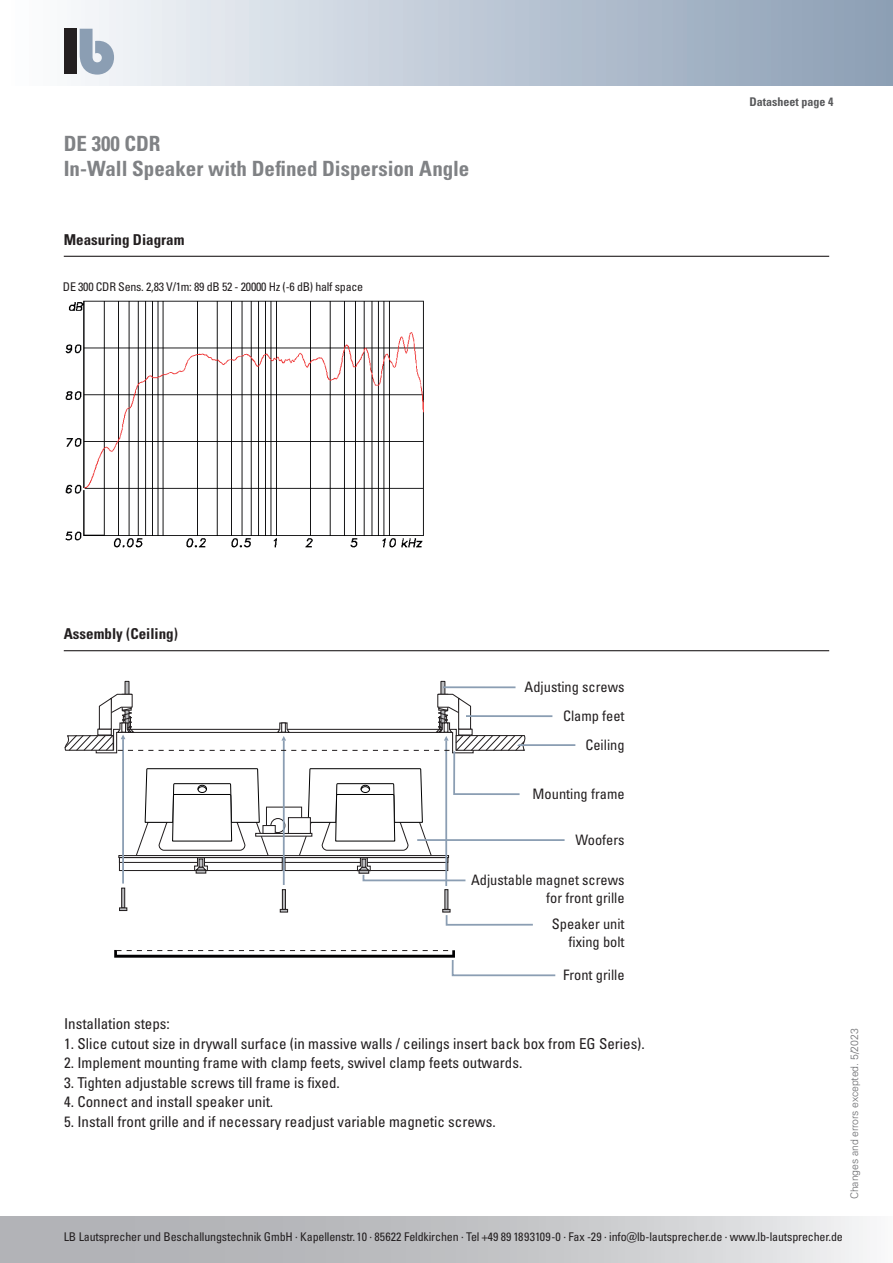
<style>
.page{position:relative;width:893px;height:1263px;background:#fff}
.page>*{position:absolute;margin:0;border:0;box-sizing:border-box;transform-origin:0 0}
.t1{font:700 condensed 21px/25.2px "Univers LT Pro";color:#808285}
.t2{font:condensed 15px "Univers LT Pro";color:#231f20}
.t3{font:700 condensed 15px "Univers LT Pro";color:#231f20}
.t4{font:condensed 14.4px/17.9px "Univers Com 57";color:#231f20;text-align:right}
.t5{font:condensed 12px "Univers LT Pro";letter-spacing:-.01em;color:#231f20}
.t6{font:700 condensed 12px "Univers LT Pro";color:#57585a}
.t7{font:300 10.5px "Univers LT Pro 45";letter-spacing:-.01em;color:#6c6d70}
</style>
<div class="page">
<div style="left:0;top:0;width:893px;height:85px;background:linear-gradient(to right,#fdfeff,#8a9db4)"></div>
<div style="left:64px;top:29px;width:13px;height:45px;background:#231f20"></div>
<svg style="left:80px;top:29px;width:34px;height:46px"></svg>
<svg style="left:0;top:1216px;width:867px;height:47px;background:#c4c5c8"></svg>
<hr style="left:64px;top:256px;width:765px;height:1px;background:#231f20">
<img style="left:65px;top:300px;width:359px;height:248px">
<hr style="left:64px;top:650px;width:765px;height:1px;background:#231f20">
<svg style="left:114px;top:950px;width:341px;height:8px"></svg>
<svg style="left:125px;top:681px;width:4px;height:4px"></svg>
<svg style="left:440px;top:681px;width:5px;height:4px"></svg>
<svg style="left:64px;top:685px;width:512px;height:241px"></svg>
<h1 class="t1" style="left:64px;top:131px;width:407px">DE 300 CDR<br>In-Wall Speaker with Defined Dispersion Angle</h1>
<p class="t3" style="left:64px;top:230px;width:122px">Measuring Diagram</p>
<p class="t5" style="left:63px;top:279px;width:302px">DE 300 CDR Sens. 2,83 V/1m: 89 dB 52 - 20000 Hz (-6 dB) half space</p>
<p class="t6" style="left:749px;top:95px;width:85px">Datasheet page 4</p>
<p class="t3" style="left:64px;top:625px;width:116px">Assembly (Ceiling)</p>
<p class="t4" style="left:525px;top:679px;width:101px">Adjusting screws</p>
<p class="t4" style="left:563px;top:708px;width:63px">Clamp feet</p>
<p class="t4" style="left:585px;top:737px;width:41px">Ceiling</p>
<p class="t4" style="left:533px;top:786px;width:93px">Mounting frame</p>
<p class="t4" style="left:575px;top:832px;width:51px">Woofers</p>
<p class="t4" style="left:471px;top:872px;width:155px">Adjustable magnet screws for front grille</p>
<p class="t4" style="left:552px;top:916px;width:74px">Speaker unit fixing bolt</p>
<p class="t4" style="left:563px;top:967px;width:63px">Front grille</p>
<p class="t2" style="left:64px;top:1014px;width:107px">Installation steps:</p>
<p class="t2" style="left:64px;top:1034px;width:582px">1. Slice cutout size in drywall surface (in massive walls / ceilings insert back box from EG Series).</p>
<p class="t2" style="left:64px;top:1053px;width:460px">2. Implement mounting frame with clamp feets, swivel clamp feets outwards.</p>
<p class="t2" style="left:64px;top:1073px;width:277px">3. Tighten adjustable screws till frame is fixed.</p>
<p class="t2" style="left:64px;top:1092px;width:211px">4. Connect and install speaker unit.</p>
<p class="t2" style="left:64px;top:1112px;width:433px">5. Install front grille and if necessary readjust variable magnetic screws.</p>
<p class="t7" style="left:847px;top:1199px;width:172px;rotate:-90deg">Changes and errors excepted. 5/2023</p>
<p class="t5" style="left:64px;top:1229px;width:781px">LB Lautsprecher und Beschallungstechnik GmbH · Kapellenstr. 10 · 85622 Feldkirchen · Tel +49 89 1893109-0 · Fax -29 · info@lb-lautsprecher.de · www.lb-lautsprecher.de</p>
</div>
